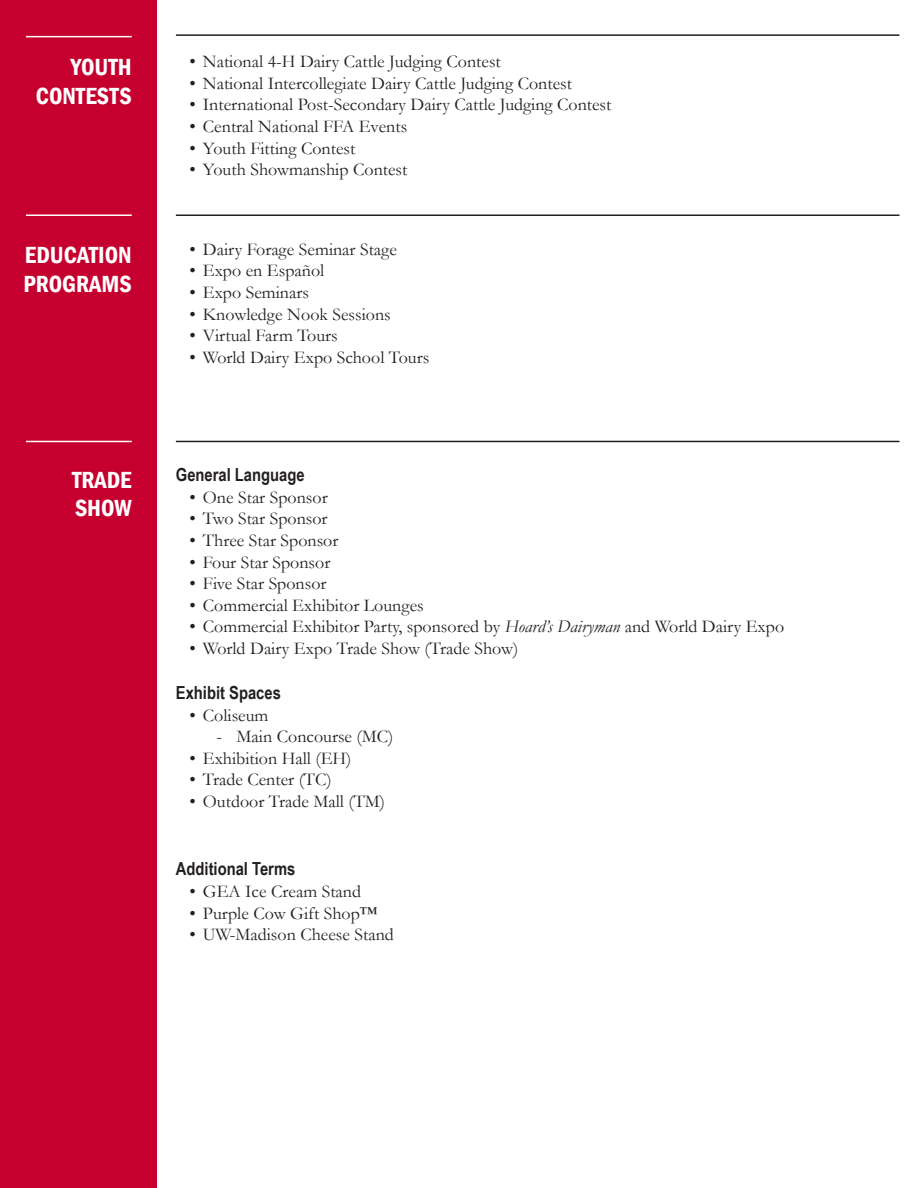
<style>
.page{position:relative;width:918px;height:1188px;background:#fff}
.page>*{position:absolute;margin:0;border:0;box-sizing:border-box;transform-origin:0 0}
.t1{font:600 condensed 24px/28.8px "Franklin Gothic";color:#fff}
.t2{font:18px "Garamond";color:#231f20}
.Paragraph_Style_1{font:700 18px "Arial Narrow";color:#231f20}
.s1{font-style:italic}
</style>
<div class="page">
<div style="left:0;top:0;width:157px;height:1188px;background:#c5002e"></div>
<hr style="left:176px;top:441px;width:723px;height:1px;background:#231f20">
<hr style="left:26px;top:441px;width:106px;height:1px;background:#fff">
<hr style="left:26px;top:36px;width:106px;height:1px;background:#fff">
<hr style="left:176px;top:34px;width:723px;height:2px;background:#231f20">
<hr style="left:176px;top:214px;width:723px;height:2px;background:#231f20">
<hr style="left:26px;top:214px;width:106px;height:2px;background:#fff">
<p class="t1" style="left:36px;top:52px;width:97px;text-align:right">YOUTH<br>CONTESTS</p>
<p class="t2" style="left:189px;top:50px;width:313px">• National 4-H Dairy Cattle Judging Contest</p>
<p class="t2" style="left:189px;top:71px;width:384px">• National Intercollegiate Dairy Cattle Judging Contest</p>
<p class="t2" style="left:189px;top:93px;width:424px">• International Post-Secondary Dairy Cattle Judging Contest</p>
<p class="t2" style="left:189px;top:114px;width:219px">• Central National FFA Events</p>
<p class="t2" style="left:189px;top:136px;width:168px">• Youth Fitting Contest</p>
<p class="t2" style="left:189px;top:158px;width:220px">• Youth Showmanship Contest</p>
<p class="t1" style="left:24px;top:240px;width:110px">EDUCATION<br>PROGRAMS</p>
<p class="t2" style="left:189px;top:237px;width:209px">• Dairy Forage Seminar Stage</p>
<p class="t2" style="left:189px;top:259px;width:136px">• Expo en Español</p>
<p class="t2" style="left:189px;top:280px;width:121px">• Expo Seminars</p>
<p class="t2" style="left:189px;top:302px;width:203px">• Knowledge Nook Sessions</p>
<p class="t2" style="left:189px;top:323px;width:150px">• Virtual Farm Tours</p>
<p class="t2" style="left:189px;top:345px;width:241px">• World Dairy Expo School Tours</p>
<p class="t1" style="left:72px;top:465px;width:61px">TRADE<br>SHOW</p>
<p class="Paragraph_Style_1" style="left:176px;top:461px;width:130px">General Language</p>
<p class="t2" style="left:189px;top:485px;width:140px">• One Star Sponsor</p>
<p class="t2" style="left:189px;top:507px;width:140px">• Two Star Sponsor</p>
<p class="t2" style="left:189px;top:528px;width:151px">• Three Star Sponsor</p>
<p class="t2" style="left:189px;top:550px;width:143px">• Four Star Sponsor</p>
<p class="t2" style="left:189px;top:571px;width:139px">• Five Star Sponsor</p>
<p class="t2" style="left:189px;top:593px;width:236px">• Commercial Exhibitor Lounges</p>
<p class="t2" style="left:189px;top:615px;width:596px">• Commercial Exhibitor Party, sponsored by <span class="s1">Hoard’s Dairyman</span> and World Dairy Expo</p>
<p class="t2" style="left:189px;top:636px;width:331px">• World Dairy Expo Trade Show (Trade Show)</p>
<p class="Paragraph_Style_1" style="left:176px;top:679px;width:107px">Exhibit Spaces</p>
<p class="t2" style="left:189px;top:703px;width:81px">• Coliseum</p>
<p class="t2" style="left:216px;top:724px;width:179px">- Main Concourse (MC)</p>
<p class="t2" style="left:189px;top:746px;width:164px">• Exhibition Hall (EH)</p>
<p class="t2" style="left:189px;top:768px;width:144px">• Trade Center (TC)</p>
<p class="t2" style="left:189px;top:789px;width:197px">• Outdoor Trade Mall (TM)</p>
<p class="Paragraph_Style_1" style="left:176px;top:855px;width:121px">Additional Terms</p>
<p class="t2" style="left:189px;top:879px;width:173px">• GEA Ice Cream Stand</p>
<p class="t2" style="left:189px;top:901px;width:190px">• Purple Cow Gift Shop™</p>
<p class="t2" style="left:189px;top:922px;width:206px">• UW-Madison Cheese Stand</p>
</div>
